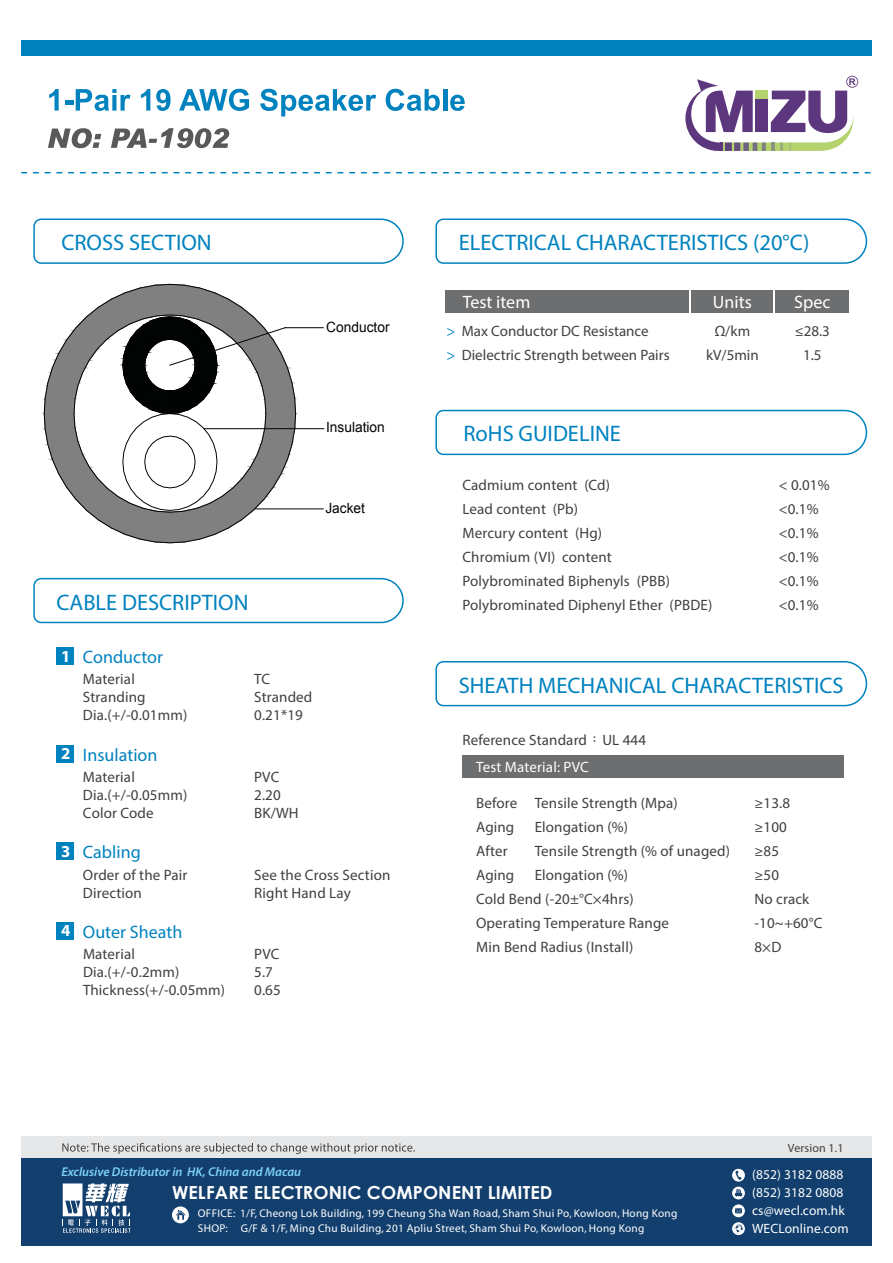
<style>
.page{position:relative;width:893px;height:1263px;background:#fff}
.page>*{position:absolute;margin:0;border:0;box-sizing:border-box;transform-origin:0 0}
.t1{font:22.5px "Myriad Pro";color:#0082bf}
.t2{font:18px "Myriad Pro";color:#0082bf}
.t3{font:700 18px "Century Gothic";letter-spacing:.01em;color:#fff}
.t4{font:18px "Myriad Pro";color:#fff}
.t5{font:15px/24px "Myriad Pro";letter-spacing:.01em;color:#404041}
.t6{font:14.1px "Arial";color:#020303}
.t7{font:13.5px/18px "Myriad Pro";letter-spacing:.01em;color:#fff}
.t8{font:italic 600 12.75px "Myriad Pro";color:#7ed3f7}
.t9{font:12px "Myriad Pro";letter-spacing:.01em;color:#404041}
.t10{font:11.25px/15px "Myriad";letter-spacing:.025em;color:#fff}
.s1{font-weight:700;font-size:16.8px;color:#fff}
.s2{color:#0082bf}
.s3{font-family:"Adobe Ming Std";font-weight:300}
.s4{color:#fff}
</style>
<div class="page">
<hr style="left:285px;top:327px;width:38px;height:1px;background:#020303">
<hr style="left:255px;top:509px;width:68px;height:1px;background:#020303">
<hr style="left:204px;top:428px;width:120px;height:1px;background:#020303">
<svg style="left:43px;top:284px;width:253px;height:260px"></svg>
<svg style="left:33px;top:218px;width:371px;height:46px"></svg>
<div style="left:21px;top:40px;width:851px;height:16px;background:#0082bf"></div>
<svg style="left:48px;top:128px;width:53px;height:20px"></svg>
<svg style="left:111px;top:128px;width:118px;height:20px"></svg>
<svg style="left:49px;top:89px;width:10px;height:22px"></svg>
<svg style="left:65px;top:89px;width:66px;height:22px"></svg>
<svg style="left:141px;top:89px;width:9px;height:22px"></svg>
<svg style="left:156px;top:89px;width:15px;height:22px"></svg>
<svg style="left:179px;top:89px;width:70px;height:22px"></svg>
<svg style="left:260px;top:89px;width:116px;height:27px"></svg>
<svg style="left:386px;top:89px;width:54px;height:22px"></svg>
<hr style="left:443px;top:89px;width:4px;height:22px;background:#0082bf">
<svg style="left:450px;top:95px;width:15px;height:16px"></svg>
<svg style="left:33px;top:577px;width:371px;height:47px"></svg>
<div style="left:57px;top:647px;width:17px;height:18px;background:#0082bf"></div>
<div style="left:57px;top:745px;width:17px;height:17px;background:#0082bf"></div>
<div style="left:57px;top:842px;width:17px;height:18px;background:#0082bf"></div>
<div style="left:57px;top:922px;width:17px;height:17px;background:#0082bf"></div>
<svg style="left:435px;top:218px;width:433px;height:46px"></svg>
<div style="left:445px;top:290px;width:404px;height:22px;background:#6d6e70"></div>
<svg style="left:689px;top:290px;width:1px;height:22px"></svg>
<svg style="left:773px;top:290px;width:1px;height:22px"></svg>
<svg style="left:435px;top:409px;width:433px;height:47px"></svg>
<svg style="left:435px;top:661px;width:433px;height:46px"></svg>
<div style="left:462px;top:755px;width:382px;height:23px;background:#6d6e70"></div>
<svg style="left:21px;top:172px;width:850px;height:1px"></svg>
<div style="left:21px;top:1136px;width:851px;height:90px;background:#e6e7e8"></div>
<div style="left:21px;top:1158px;width:851px;height:87px;background:#123f6d"></div>
<svg style="left:62px;top:1143px;width:353px;height:11px"></svg>
<svg style="left:732px;top:1169px;width:13px;height:13px"></svg>
<svg style="left:735px;top:1171px;width:6px;height:9px"></svg>
<svg style="left:732px;top:1187px;width:13px;height:12px"></svg>
<svg style="left:735px;top:1189px;width:7px;height:8px"></svg>
<svg style="left:732px;top:1204px;width:13px;height:13px"></svg>
<svg style="left:735px;top:1208px;width:7px;height:5px"></svg>
<svg style="left:732px;top:1222px;width:13px;height:13px"></svg>
<svg style="left:734px;top:1225px;width:8px;height:8px"></svg>
<svg style="left:63px;top:1183px;width:68px;height:50px"></svg>
<div style="left:172px;top:1206px;width:17px;height:17px;background:#fff;border-radius:50%"></div>
<svg style="left:176px;top:1210px;width:10px;height:10px"></svg>
<svg style="left:685px;top:76px;width:173px;height:75px"></svg>
<h1 class="t1" style="left:61px;top:229px;width:152px">CROSS SECTION</h1>
<h1 class="t1" style="left:57px;top:588px;width:193px">CABLE DESCRIPTION</h1>
<p class="t6" style="left:326px;top:318px;width:65px">Conductor</p>
<p class="t6" style="left:326px;top:418px;width:60px">Insulation</p>
<p class="t6" style="left:325px;top:499px;width:41px">Jacket</p>
<p class="t2" style="left:61px;top:646px;width:103px"><span class="s1">1</span> Conductor</p>
<p class="t5" style="left:83px;top:670px;width:106px;line-height:18px">Material<br>Stranding<br>Dia.(+/-0.01mm)</p>
<p class="t5" style="left:254px;top:670px;width:60px;line-height:18px">TC<br>Stranded<br>0.21*19</p>
<p class="t2" style="left:61px;top:744px;width:98px"><span class="s1">2</span> Insulation</p>
<p class="t5" style="left:254px;top:768px;width:46px;line-height:18px">PVC<br>2.20<br>BK/WH</p>
<p class="t5" style="left:83px;top:768px;width:106px;line-height:18px">Material<br>Dia.(+/-0.05mm)<br>Color Code</p>
<p class="t2" style="left:61px;top:841px;width:81px"><span class="s1">3</span> Cabling</p>
<p class="t5" style="left:83px;top:865px;width:106px;line-height:18px">Order of the Pair<br>Direction</p>
<p class="t5" style="left:254px;top:865px;width:138px;line-height:18px">See the Cross Section<br>Right Hand Lay</p>
<p class="t2" style="left:61px;top:921px;width:123px"><span class="s1">4</span> Outer Sheath</p>
<p class="t5" style="left:83px;top:945px;width:144px;line-height:18px">Material<br>Dia.(+/-0.2mm)<br>Thickness(+/-0.05mm)</p>
<p class="t5" style="left:254px;top:945px;width:28px;line-height:18px">PVC<br>5.7<br>0.65</p>
<h1 class="t1" style="left:459px;top:229px;width:352px">ELECTRICAL CHARACTERISTICS (20°C)</h1>
<p class="t4" style="left:463px;top:291px;width:69px">Test item</p>
<p class="t4" style="left:713px;top:291px;width:40px">Units</p>
<p class="t4" style="left:794px;top:291px;width:38px">Spec</p>
<p class="t5" style="left:446px;top:319px;width:225px"><span class="s2">&gt;</span> Max Conductor DC Resistance<br><span class="s2">&gt;</span> Dielectric Strength between Pairs</p>
<p class="t5" style="left:706px;top:319px;width:54px;text-align:center">Ω/km kV/5min</p>
<p class="t5" style="left:795px;top:319px;width:37px;text-align:center">≤28.3<br>1.5</p>
<h1 class="t1" style="left:463px;top:420px;width:159px">RoHS GUIDELINE</h1>
<p class="t5" style="left:462px;top:473px;width:251px">Cadmium content (Cd)<br>Lead content (Pb)<br>Mercury content (Hg)<br>Chromium (VI) content<br>Polybrominated Biphenyls (PBB)<br>Polybrominated Diphenyl Ether (PBDE)</p>
<p class="t5" style="left:779px;top:473px;width:52px">&lt; 0.01% &lt;0.1% &lt;0.1% &lt;0.1% &lt;0.1% &lt;0.1%</p>
<h1 class="t1" style="left:459px;top:671px;width:386px">SHEATH MECHANICAL CHARACTERISTICS</h1>
<p class="t5" style="left:476px;top:726px;width:171px;line-height:27.5px;text-indent:-14px">Reference Standard<span class="s3">：</span>UL 444<br><span class="s4">Test Material: PVC</span></p>
<p class="t5" style="left:476px;top:791px;width:194px">Before<br>Aging<br>After<br>Aging<br>Cold Bend (-20±°C×4hrs)<br>Operating Temperature Range<br>Min Bend Radius (Install)</p>
<p class="t5" style="left:535px;top:791px;width:197px">Tensile Strength (Mpa)<br>Elongation (%)<br>Tensile Strength (% of unaged)<br>Elongation (%)</p>
<p class="t5" style="left:754px;top:791px;width:69px">≥13.8 ≥100<br>≥85<br>≥50<br>No crack -10~+60°C<br>8×D</p>
<p class="t9" style="left:788px;top:1140px;width:57px">Version 1.1</p>
<p class="t8" style="left:61px;top:1163px;width:241px">Exclusive Distributor in HK, China and Macau</p>
<p class="t3" style="left:172px;top:1179px;width:382px">WELFARE ELECTRONIC COMPONENT LIMITED</p>
<p class="t10" style="left:198px;top:1206px;width:481px">OFFICE: 1/F, Cheong Lok Building, 199 Cheung Sha Wan Road, Sham Shui Po, Kowloon, Hong Kong<br>SHOP: G/F &amp; 1/F, Ming Chu Building, 201 Apliu Street, Sham Shui Po, Kowloon, Hong Kong</p>
<p class="t7" style="left:752px;top:1166px;width:98px">(852) 3182 0888 (852) 3182 0808 cs@wecl.com.hk<br>WECLonline.com</p>
</div>
